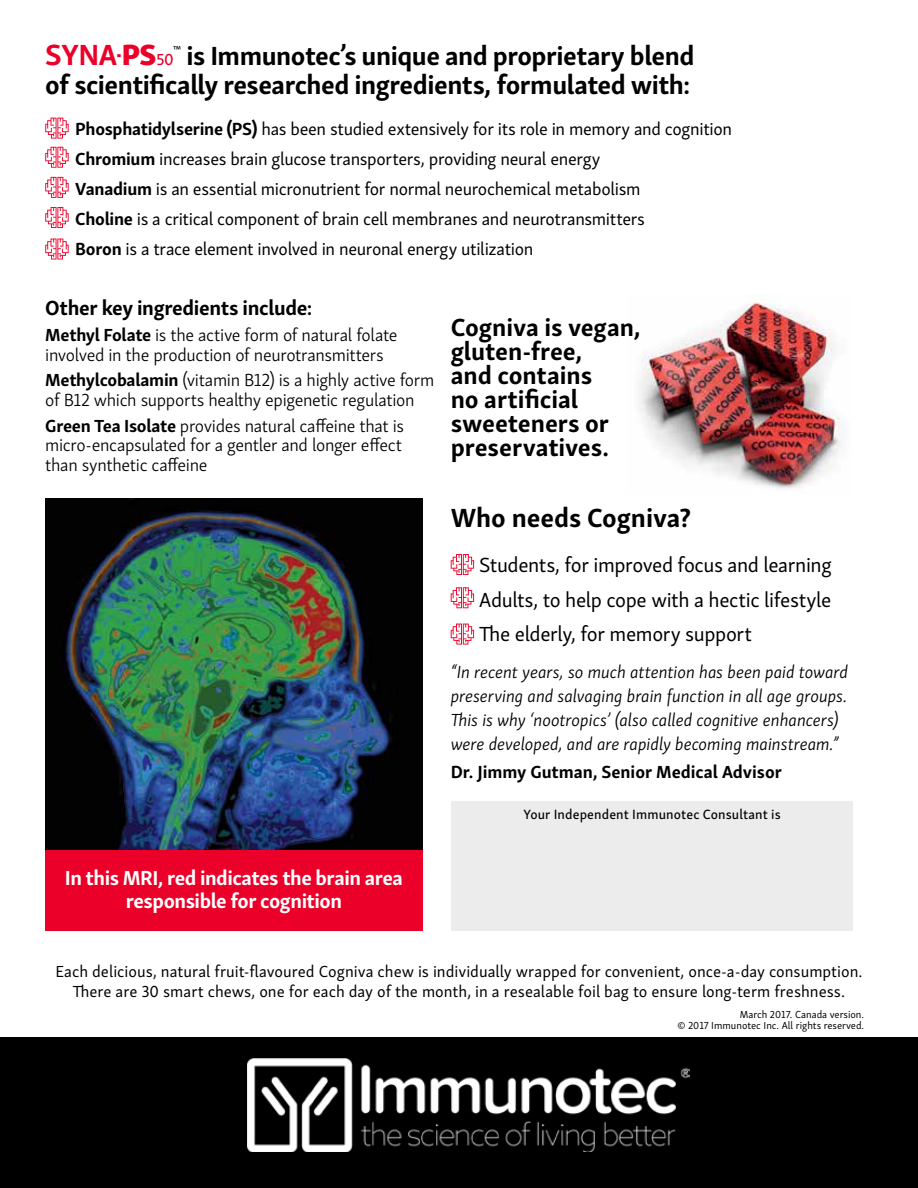
<style>
.page{position:relative;width:918px;height:1188px;background:#fff}
.page>*{position:absolute;margin:0;border:0;box-sizing:border-box;transform-origin:0 0}
.t1{font:700 30px "Skolar Sans";color:#eb0029}
.t2{font:700 27px/28.5px "Skolar Sans";letter-spacing:-.015em;color:#000;text-align:right}
.t3{font:700 25.5px/24px "Skolar Sans";letter-spacing:-.005em;color:#000}
.t4{font:21px/34.5px "Skolar Sans";letter-spacing:-.02em;color:#000;text-align:justify}
.t5{font:700 21px "Skolar Sans";letter-spacing:-.015em;color:#000}
.t6{font:700 20.85px/22.4px "Skolar Sans";letter-spacing:-.02em;color:#fff;text-align:center}
.t7{font:18px/30px "Skolar Sans";letter-spacing:-.02em;color:#000}
.t8{font:300 18px/19.5px "Skolar Sans";letter-spacing:-.02em;color:#000}
.t9{font:italic 300 18px/24px "Skolar Sans";color:#000}
.t10{font:700 18px "Skolar Sans";color:#000}
.t11{font:16.5px/19.5px "Skolar Sans";color:#000;text-align:center}
.t12{font:13.8px "Skolar Sans Me";letter-spacing:.01em;color:#000}
.t13{font:10.5px/10.5px "Skolar Sans";color:#000;text-align:right}
.t14{font:10.5px "Skolar Sans Me";color:#000}
.s1{font-weight:700}
.s2{font-family:"Skolar Sans Eb";font-weight:400}
.s3{font-family:"Skolar Sans Me";font-weight:400;font-size:16.5px}
</style>
<div class="page">
<div style="left:0;top:1037px;width:918px;height:151px;background:#000"></div>
<img style="left:45px;top:498px;width:378px;height:352px">
<div style="left:45px;top:850px;width:378px;height:81px;background:#eb0029"></div>
<svg style="left:451px;top:554px;width:23px;height:21px"></svg>
<svg style="left:451px;top:587px;width:23px;height:21px"></svg>
<svg style="left:451px;top:624px;width:23px;height:21px"></svg>
<img style="left:247px;top:1059px;width:442px;height:93px">
<svg style="left:45px;top:118px;width:24px;height:21px"></svg>
<svg style="left:45px;top:147px;width:24px;height:21px"></svg>
<svg style="left:45px;top:177px;width:24px;height:21px"></svg>
<svg style="left:45px;top:207px;width:24px;height:21px"></svg>
<svg style="left:45px;top:239px;width:24px;height:21px"></svg>
<img style="left:639px;top:296px;width:207px;height:193px">
<div style="left:451px;top:801px;width:402px;height:130px;background:#ececec"></div>
<h2 class="t2" style="left:45px;top:39px;width:651px">is Immunotec’s unique and proprietary blend<br>of scientifically researched ingredients, formulated with:</h2>
<p class="t7" style="left:75px;top:113px;width:658px"><span class="s1">Phosphatidylserine (PS)</span> has been studied extensively for its role in memory and cognition <span class="s1">Chromium</span> increases brain glucose transporters, providing neural energy<br><span class="s1">Vanadium</span> is an essential micronutrient for normal neurochemical metabolism<br><span class="s1">Choline</span> is a critical component of brain cell membranes and neurotransmitters<br><span class="s1">Boron</span> is a trace element involved in neuronal energy utilization</p>
<h1 class="t1" style="left:45px;top:30px;width:130px">SYNA-<span class="s2">PS</span><span class="s3">50</span></h1>
<p class="t14" style="left:173px;top:41px;width:10px">™</p>
<p class="t5" style="left:45px;top:291px;width:269px">Other key ingredients include:</p>
<p class="t8" style="left:45px;top:324px;width:354px"><span class="s1">Methyl Folate</span> is the active form of natural folate involved in the production of neurotransmitters</p>
<p class="t8" style="left:45px;top:369px;width:391px"><span class="s1">Methylcobalamin</span> (vitamin B12) is a highly active form of B12 which supports healthy epigenetic regulation</p>
<p class="t8" style="left:45px;top:415px;width:360px;text-align:justify"><span class="s1">Green Tea Isolate</span> provides natural caffeine that is micro-encapsulated for a gentler and longer effect than synthetic caffeine</p>
<h3 class="t3" style="left:451px;top:313px;width:191px">Cogniva is vegan, gluten-free,<br>and contains<br>no artificial sweeteners or preservatives.</h3>
<h2 class="t2" style="left:451px;top:501px;width:242px">Who needs Cogniva?</h2>
<p class="t4" style="left:479px;top:546px;width:354px">Students, for improved focus and learning Adults, to help cope with a hectic lifestyle The elderly, for memory support</p>
<p class="t9" style="left:451px;top:658px;width:399px">“In recent years, so much attention has been paid toward preserving and salvaging brain function in all age groups.<br>This is why ‘nootropics’ (also called cognitive enhancers) were developed, and are rapidly becoming mainstream.”</p>
<p class="t10" style="left:451px;top:757px;width:333px">Dr. Jimmy Gutman, Senior Medical Advisor</p>
<p class="t12" style="left:523px;top:803px;width:259px">Your Independent Immunotec Consultant is</p>
<p class="t6" style="left:65px;top:865px;width:340px">In this MRI, red indicates the brain area responsible for cognition</p>
<p class="t11" style="left:55px;top:961px;width:809px">Each delicious, natural fruit-flavoured Cogniva chew is individually wrapped for convenient, once-a-day consumption.<br>There are 30 smart chews, one for each day of the month, in a resealable foil bag to ensure long-term freshness.</p>
<p class="t13" style="left:677px;top:1008px;width:188px">March 2017. Canada version.<br>© 2017 Immunotec Inc. All rights reserved.</p>
</div>
